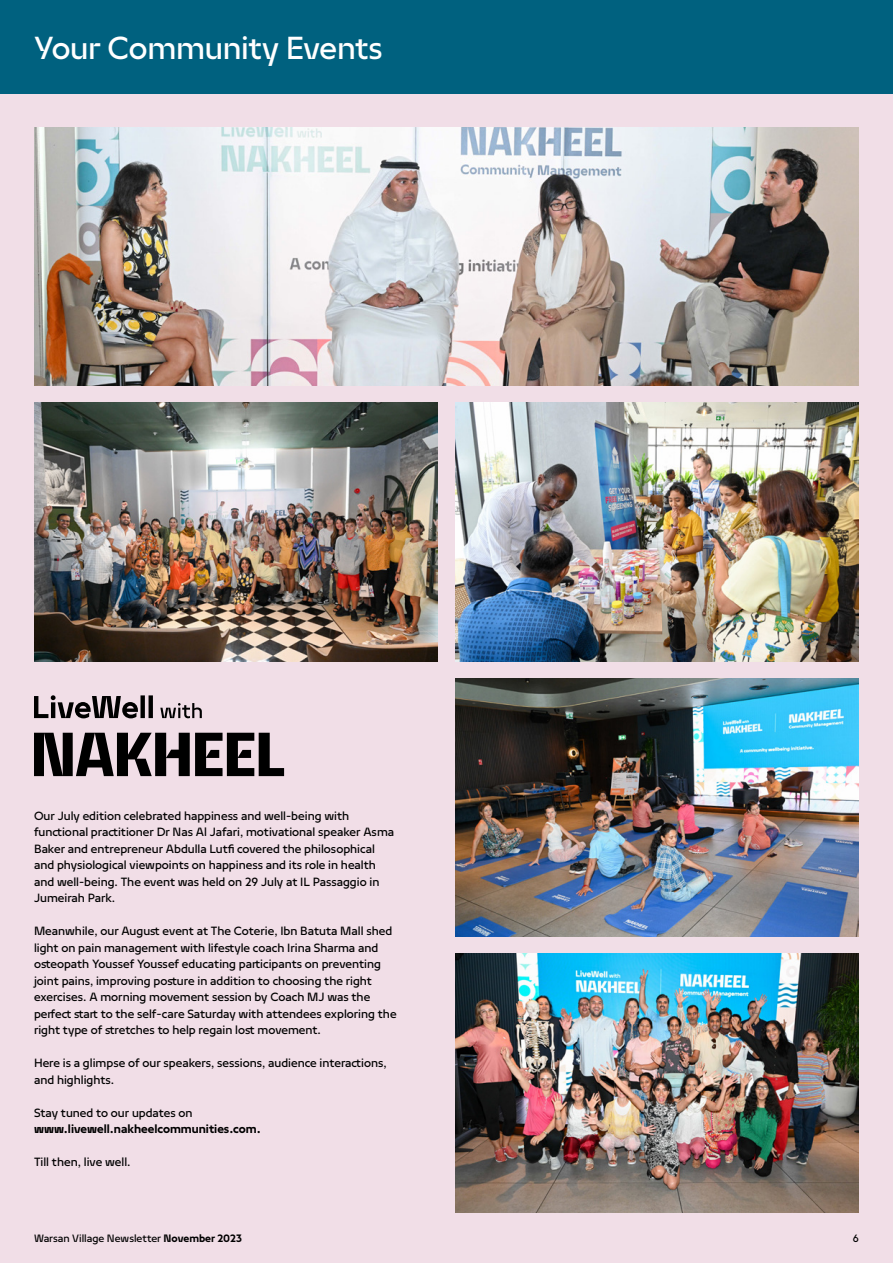
<style>
.page{position:relative;width:893px;height:1263px;background:#fff}
.page>*{position:absolute;margin:0;border:0;box-sizing:border-box;transform-origin:0 0}
.t1{font:36px "Nakheel Headline";letter-spacing:-.01em;color:#fff}
.t2{font:13.5px/16.5px "Nakheel Text";color:#000}
.t3{font:700 13.5px "Nakheel Text";color:#000}
.t4{font:12px "Nakheel Text";color:#000}
.s1{font-weight:700}
</style>
<div class="page">
<div style="left:0;top:93px;width:893px;height:1170px;background:#f1dee7"></div>
<img style="left:34px;top:127px;width:825px;height:259px">
<img style="left:34px;top:403px;width:404px;height:258px">
<img style="left:455px;top:403px;width:404px;height:258px">
<img style="left:455px;top:954px;width:404px;height:258px">
<img style="left:455px;top:678px;width:404px;height:259px">
<div style="left:0;top:0;width:893px;height:93px;background:#00617f"></div>
<svg style="left:34px;top:695px;width:250px;height:81px"></svg>
<h1 class="t1" style="left:34px;top:23px;width:350px">Your Community Events</h1>
<p class="t2" style="left:34px;top:807px;width:362px">Our July edition celebrated happiness and well-being with functional practitioner Dr Nas Al Jafari, motivational speaker Asma Baker and entrepreneur Abdulla Lutfi covered the philosophical and physiological viewpoints on happiness and its role in health and well-being. The event was held on 29 July at IL Passaggio in Jumeirah Park.</p>
<p class="t2" style="left:34px;top:922px;width:364px">Meanwhile, our August event at The Coterie, Ibn Batuta Mall shed light on pain management with lifestyle coach Irina Sharma and osteopath Youssef Youssef educating participants on preventing joint pains, improving posture in addition to choosing the right exercises. A morning movement session by Coach MJ was the perfect start to the self-care Saturday with attendees exploring the right type of stretches to help regain lost movement.</p>
<p class="t2" style="left:34px;top:1054px;width:354px">Here is a glimpse of our speakers, sessions, audience interactions, and highlights.</p>
<p class="t2" style="left:34px;top:1104px;width:160px">Stay tuned to our updates on</p>
<p class="t3" style="left:34px;top:1119px;width:228px">www.livewell.nakheelcommunities.com.</p>
<p class="t2" style="left:34px;top:1153px;width:98px">Till then, live well.</p>
<p class="t4" style="left:34px;top:1230px;width:209px">Warsan Village Newsletter <span class="s1">November 2023</span></p>
<p class="t4" style="left:853px;top:1230px;width:8px">6</p>
</div>
